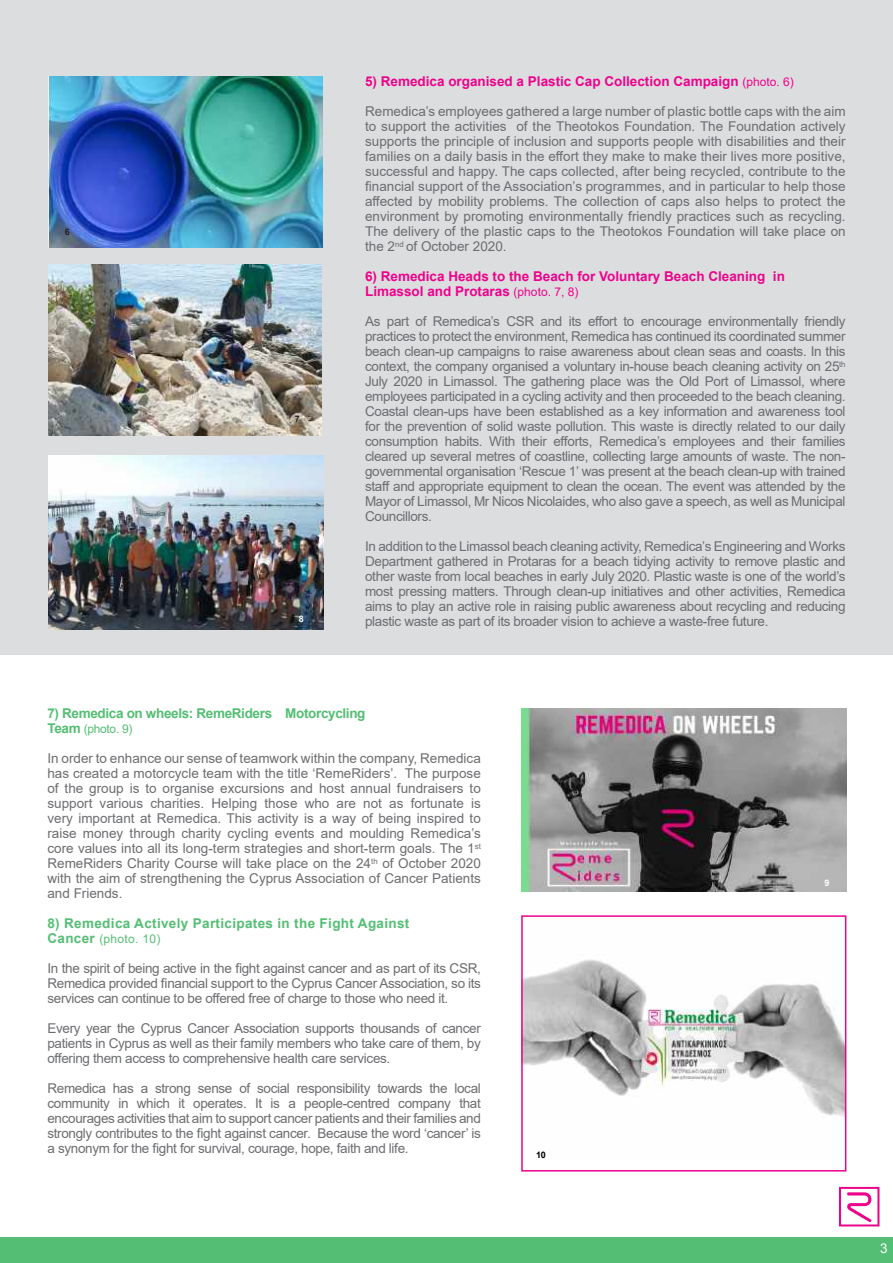
<style>
.page{position:relative;width:893px;height:1263px;background:#fff}
.page>*{position:absolute;margin:0;border:0;box-sizing:border-box;transform-origin:0 0}
.t1{font:13.5px/15px "Arial";letter-spacing:-.025em;color:#6c6d70;text-align:justify}
.t2{font:700 13.5px/15px "Arial";color:#ed028c}
.t3{font:700 13.5px "Arial";letter-spacing:.025em;color:#54be74}
.t4{font:700 13.5px "Arial";letter-spacing:-.025em;color:#54be74}
.t5{font:13.5px "Arial";color:#fff}
.t6{font:12px "Arial";letter-spacing:.025em;color:#54be74}
.t7{font:700 9px "Arial";color:#fff}
.t8{font:700 9px "Arial";color:#000}
.t9{font:700 9px "Arial";color:#231f20}
.s1{color:#231f20}
.s2{font-weight:400;font-size:12px}
.s3{font-weight:700;font-size:13.5px}
</style>
<div class="page">
<div style="left:0;top:1237px;width:893px;height:26px;background:#54be74"></div>
<div style="left:0;top:0;width:893px;height:654px;background:#dcdddf"></div>
<img style="left:521px;top:708px;width:325px;height:184px">
<img style="left:49px;top:265px;width:272px;height:170px">
<img style="left:49px;top:455px;width:274px;height:175px">
<img style="left:49px;top:77px;width:273px;height:170px">
<img style="left:524px;top:959px;width:319px;height:157px">
<div style="left:521px;top:915px;width:325px;height:256px;border:2px solid #ed028c"></div>
<svg style="left:839px;top:1187px;width:40px;height:39px"></svg>
<p class="t7" style="left:56px;top:225px;width:15px">6 <span class="s1">6</span></p>
<p class="t9" style="left:295px;top:413px;width:7px">7</p>
<p class="t7" style="left:299px;top:613px;width:7px">8</p>
<p class="t2" style="left:365px;top:74px;width:430px">5) Remedica organised a Plastic Cap Collection Campaign <span class="s2">(photo. 6)</span></p>
<p class="t1" style="left:365px;top:104px;width:482px">Remedica’s employees gathered a large number of plastic bottle caps with the aim to support the activities of the Theotokos Foundation. The Foundation actively supports the principle of inclusion and supports people with disabilities and their families on a daily basis in the effort they make to make their lives more positive, successful and happy. The caps collected, after being recycled, contribute to the financial support of the Association’s programmes, and in particular to help those affected by mobility problems. The collection of caps also helps to protect the environment by promoting environmentally friendly practices such as recycling.<br>The delivery of the plastic caps to the Theotokos Foundation will take place on the 2<sup>nd</sup> of October 2020.</p>
<p class="t2" style="left:365px;top:269px;width:421px">6) Remedica Heads to the Beach for Voluntary Beach Cleaning in<br>Limassol and Protaras <span class="s2">(photo. 7, 8)</span></p>
<p class="t1" style="left:365px;top:314px;width:482px">As part of Remedica’s CSR and its effort to encourage environmentally friendly practices to protect the environment, Remedica has continued its coordinated summer beach clean-up campaigns to raise awareness about clean seas and coasts. In this context, the company organised a voluntary in-house beach cleaning activity on 25<sup>th </sup>July 2020 in Limassol. The gathering place was the Old Port of Limassol, where employees participated in a cycling activity and then proceeded to the beach cleaning.<br>Coastal clean-ups have been established as a key information and awareness tool for the prevention of solid waste pollution. This waste is directly related to our daily consumption habits. With their efforts, Remedica’s employees and their families cleared up several metres of coastline, collecting large amounts of waste. The non&shy;governmental organisation ‘Rescue 1’ was present at the beach clean-up with trained staff and appropriate equipment to clean the ocean. The event was attended by the Mayor of Limassol, Mr Nicos Nicolaides, who also gave a speech, as well as Municipal Councillors.</p>
<p class="t1" style="left:365px;top:539px;width:482px">In addition to the Limassol beach cleaning activity, Remedica’s Engineering and Works Department gathered in Protaras for a beach tidying activity to remove plastic and other waste from local beaches in early July 2020. Plastic waste is one of the world’s most pressing matters. Through clean-up initiatives and other activities, Remedica aims to play an active role in raising public awareness about recycling and reducing plastic waste as part of its broader vision to achieve a waste-free future.</p>
<p class="t4" style="left:47px;top:704px;width:320px">7) Remedica on wheels: RemeRiders Motorcycling</p>
<p class="t6" style="left:47px;top:721px;width:86px"><span class="s3">Team</span> (photo. 9)</p>
<p class="t1" style="left:47px;top:751px;width:435px">In order to enhance our sense of teamwork within the company, Remedica has created a motorcycle team with the title ‘RemeRiders’. The purpose of the group is to organise excursions and host annual fundraisers to support various charities. Helping those who are not as fortunate is very important at Remedica. This activity is a way of being inspired to raise money through charity cycling events and moulding Remedica’s core values into all its long-term strategies and short-term goals. The 1<sup>st </sup>RemeRiders Charity Course will take place on the 24<sup>th</sup> of October 2020 with the aim of strengthening the Cyprus Association of Cancer Patients and Friends.</p>
<p class="t3" style="left:47px;top:914px;width:363px">8) Remedica Actively Participates in the Fight Against</p>
<p class="t6" style="left:47px;top:931px;width:114px"><span class="s3">Cancer</span> (photo. 10)</p>
<p class="t1" style="left:47px;top:961px;width:435px">In the spirit of being active in the fight against cancer and as part of its CSR, Remedica provided financial support to the Cyprus Cancer Association, so its services can continue to be offered free of charge to those who need it.</p>
<p class="t1" style="left:47px;top:1021px;width:435px">Every year the Cyprus Cancer Association supports thousands of cancer patients in Cyprus as well as their family members who take care of them, by offering them access to comprehensive health care services.</p>
<p class="t1" style="left:47px;top:1081px;width:435px">Remedica has a strong sense of social responsibility towards the local community in which it operates. It is a people-centred company that encourages activities that aim to support cancer patients and their families and strongly contributes to the fight against cancer. Because the word ‘cancer’ is a synonym for the fight for survival, courage, hope, faith and life.</p>
<p class="t8" style="left:536px;top:1148px;width:11px">10</p>
<p class="t7" style="left:824px;top:876px;width:7px">9</p>
<p class="t5" style="left:880px;top:1239px;width:9px">3</p>
</div>
